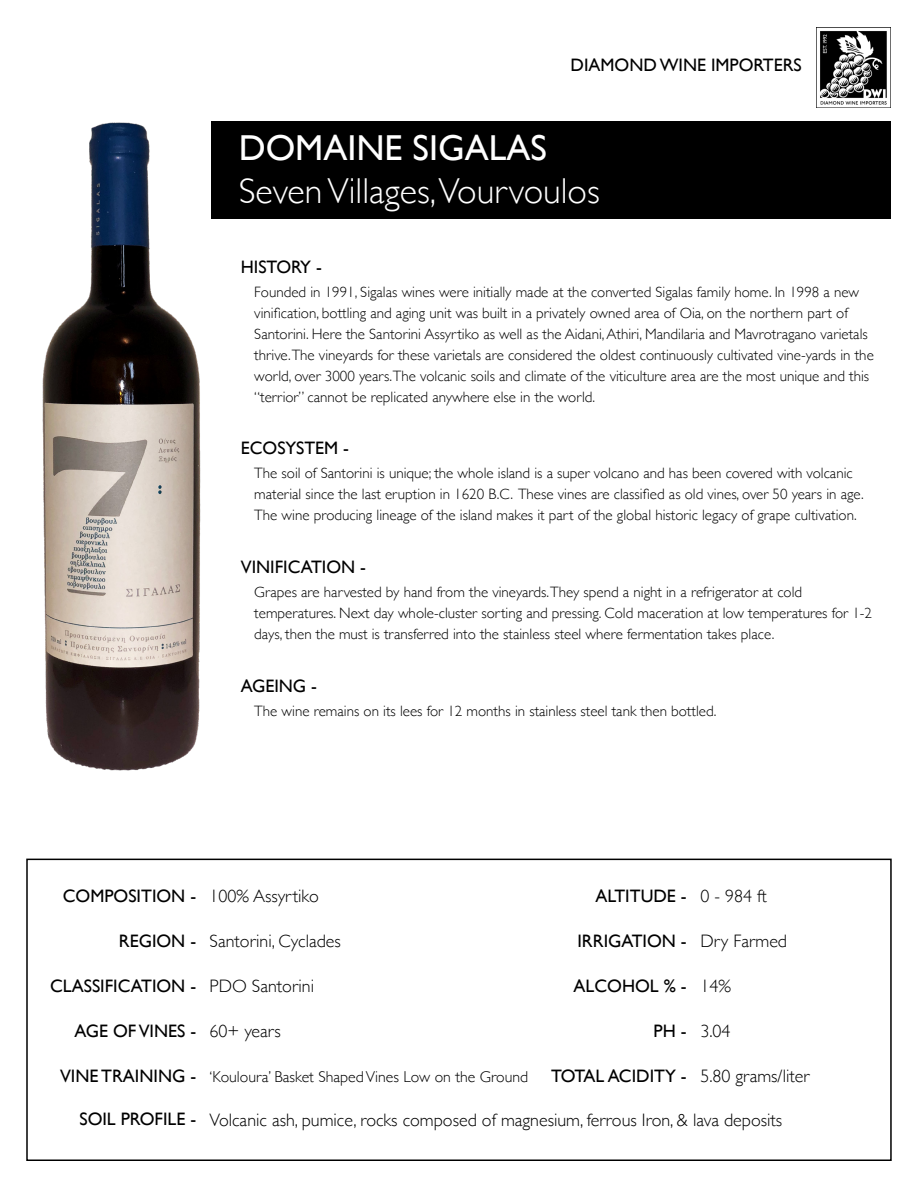
<style>
.page{position:relative;width:918px;height:1188px;background:#fff}
.page>*{position:absolute;margin:0;border:0;box-sizing:border-box;transform-origin:0 0}
.t1{font:300 36px "Gill Sans";color:#fff}
.t2{font:36px "Gill Sans";color:#fff}
.t3{font:18px "Gill Sans";color:#000}
.t4{font:300 18px "Gill Sans";color:#000}
.t5{font:300 15.75px "Gill Sans";color:#000}
.t6{font:300 15px/21px "Gill Sans";color:#000}
</style>
<div class="page">
<img style="left:42px;top:122px;width:159px;height:649px">
<div style="left:26px;top:859px;width:866px;height:302px;border:2px solid #000"></div>
<div style="left:212px;top:122px;width:679px;height:97px;background:#000"></div>
<img style="left:817px;top:27px;width:74px;height:81px">
<p class="t3" style="left:571px;top:55px;width:233px">DIAMOND WINE IMPORTERS</p>
<p class="t2" style="left:239px;top:127px;width:310px">DOMAINE SIGALAS</p>
<p class="t1" style="left:239px;top:163px;width:363px">Seven Villages,Vourvoulos</p>
<p class="t3" style="left:241px;top:257px;width:83px">HISTORY -</p>
<p class="t6" style="left:254px;top:281px;width:621px">Founded in 1991, Sigalas wines were initially made at the converted Sigalas family home. In 1998 a new vinification, bottling and aging unit was built in a privately owned area of Oia, on the northern part of Santorini. Here the Santorini Assyrtiko as well as the Aidani, Athiri, Mandilaria and Mavrotragano varietals thrive.The vineyards for these varietals are considered the oldest continuously cultivated vine-yards in the world, over 3000 years.The volcanic soils and climate of the viticulture area are the most unique and this “terrior” cannot be replicated anywhere else in the world.</p>
<p class="t3" style="left:241px;top:437px;width:110px">ECOSYSTEM -</p>
<p class="t6" style="left:254px;top:462px;width:611px">The soil of Santorini is unique; the whole island is a super volcano and has been covered with volcanic material since the last eruption in 1620 B.C. These vines are classified as old vines, over 50 years in age.<br>The wine producing lineage of the island makes it part of the global historic legacy of grape cultivation.</p>
<p class="t3" style="left:241px;top:556px;width:127px">VINIFICATION -</p>
<p class="t6" style="left:254px;top:581px;width:619px">Grapes are harvested by hand from the vineyards.They spend a night in a refrigerator at cold temperatures. Next day whole-cluster sorting and pressing. Cold maceration at low temperatures for 1-2 days, then the must is transferred into the stainless steel where fermentation takes place.</p>
<p class="t3" style="left:241px;top:675px;width:78px">AGEING -</p>
<p class="t6" style="left:254px;top:700px;width:464px">The wine remains on its lees for 12 months in stainless steel tank then bottled.</p>
<p class="t3" style="left:63px;top:885px;width:135px">COMPOSITION -</p>
<p class="t3" style="left:119px;top:930px;width:79px">REGION -</p>
<p class="t3" style="left:50px;top:975px;width:147px">CLASSIFICATION -</p>
<p class="t3" style="left:75px;top:1020px;width:123px">AGE OF VINES -</p>
<p class="t3" style="left:60px;top:1065px;width:138px">VINE TRAINING -</p>
<p class="t3" style="left:79px;top:1109px;width:118px">SOIL PROFILE -</p>
<p class="t4" style="left:210px;top:882px;width:111px">100% Assyrtiko</p>
<p class="t4" style="left:210px;top:927px;width:133px">Santorini, Cyclades</p>
<p class="t4" style="left:210px;top:972px;width:106px">PDO Santorini</p>
<p class="t4" style="left:210px;top:1017px;width:73px">60+ years</p>
<p class="t5" style="left:210px;top:1065px;width:320px">‘Kouloura’ Basket Shaped Vines Low on the Ground</p>
<p class="t3" style="left:595px;top:885px;width:93px">ALTITUDE -</p>
<p class="t3" style="left:577px;top:930px;width:111px">IRRIGATION -</p>
<p class="t3" style="left:574px;top:975px;width:115px">ALCOHOL % -</p>
<p class="t3" style="left:654px;top:1020px;width:35px">PH -</p>
<p class="t3" style="left:551px;top:1065px;width:137px">TOTAL ACIDITY -</p>
<p class="t4" style="left:700px;top:882px;width:68px">0 - 984 ft</p>
<p class="t4" style="left:700px;top:927px;width:88px">Dry Farmed</p>
<p class="t4" style="left:700px;top:972px;width:32px">14%</p>
<p class="t4" style="left:700px;top:1017px;width:32px">3.04</p>
<p class="t4" style="left:700px;top:1062px;width:111px">5.80 grams/liter</p>
<p class="t4" style="left:210px;top:1106px;width:574px">Volcanic ash, pumice, rocks composed of magnesium, ferrous Iron, &amp; lava deposits</p>
</div>
